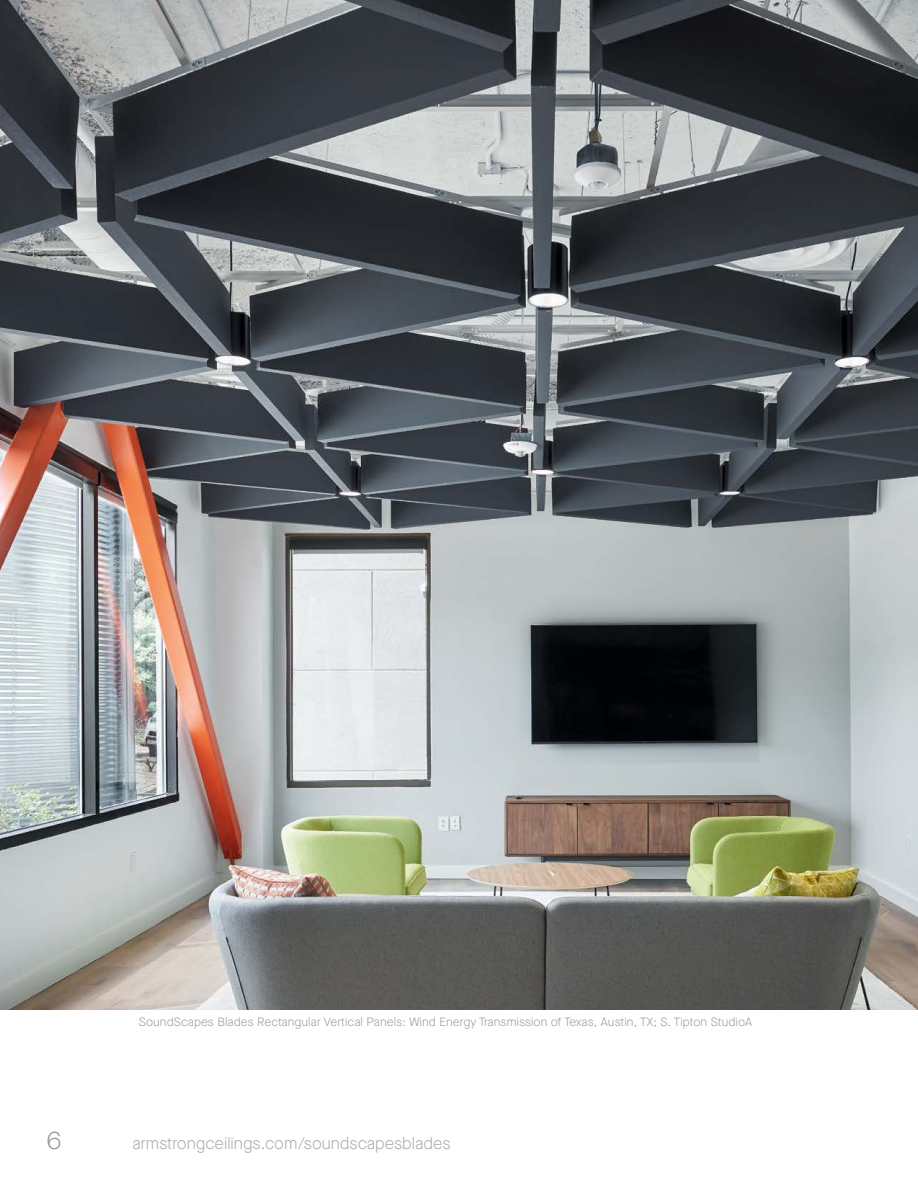
<style>
.page{position:relative;width:918px;height:1188px;background:#fff}
.page>*{position:absolute;margin:0;border:0;box-sizing:border-box;transform-origin:0 0}
.t1{font:300 25.5px "Maison Neue";color:#9a9c9c}
.t2{font:300 16.5px "Maison Neue";color:#abacac}
.t3{font:300 12px "Maison Neue";letter-spacing:.01em;color:#9a9c9c}
</style>
<div class="page">
<img style="left:0;top:0;width:918px;height:1010px">
<p class="t3" style="left:139px;top:1014px;width:615px">SoundScapes Blades Rectangular Vertical Panels: Wind Energy Transmission of Texas, Austin, TX; S. Tipton StudioA</p>
<h1 class="t1" style="left:46px;top:1123px;width:16px">6</h1>
<h2 class="t2" style="left:133px;top:1133px;width:320px">armstrongceilings.com/soundscapesblades</h2>
</div>
